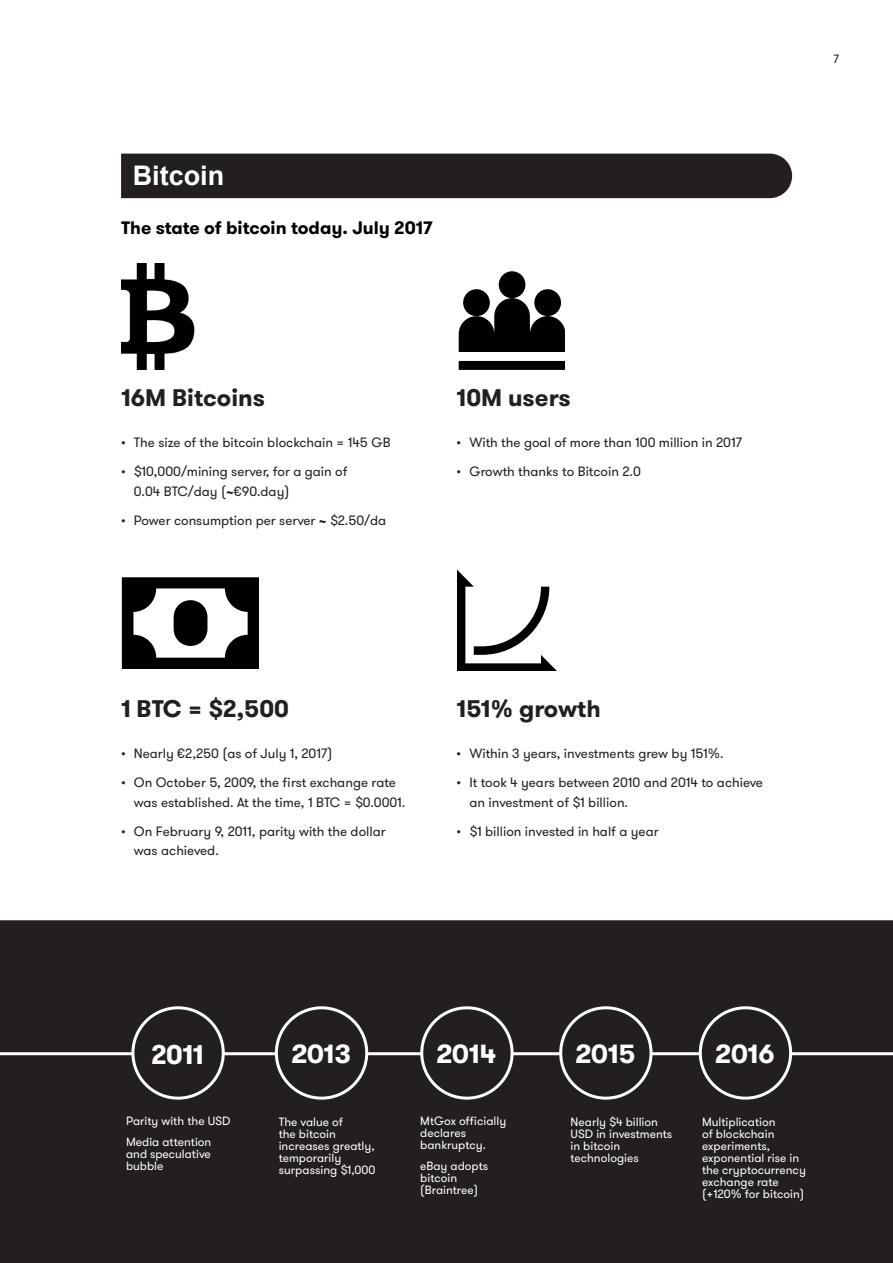
<style>
.page{position:relative;width:893px;height:1263px;background:#fff}
.page>*{position:absolute;margin:0;border:0;box-sizing:border-box;transform-origin:0 0}
.Graphic_number_Bold{font:700 27px "GT Walsheim";letter-spacing:-.02em;color:#fff}
.Sub_head_Bold_16_20p{font:700 27px "Arial";color:#fff}
.Graphic_number_Bold-2{font:700 27px "GT Walsheim Pro";color:#fff}
.Sub_head_Bold_16_20p-2{font:700 24px "GT Walsheim Pro";color:#231f20}
.Body_Copy_Regular_9{font:700 18px "GT Walsheim Pro";color:#000}
.t1{font:13.5px/19.5px "GT Walsheim Pro";color:#231f20}
.Body_Copy_Regular_9-2{font:12px/12px "GT Walsheim Pro";color:#fff}
.Caption_Regular_8_12{font:12px/12px "GT Walsheim";color:#fff;text-align:justify}
.Folio{font:12px "GT Walsheim Pro";color:#231f20}
</style>
<div class="page">
<div style="left:0;top:920px;width:893px;height:343px;background:#231f20"></div>
<hr style="left:0;top:1052px;width:893px;height:3px;background:#fff">
<div style="left:133px;top:1008px;width:90px;height:90px;background:#231f20;border-radius:50%"></div>
<div style="left:131px;top:1006px;width:94px;height:94px;border:3px solid #fff;border-radius:50%"></div>
<div style="left:276px;top:1008px;width:91px;height:90px;background:#231f20;border-radius:50%"></div>
<div style="left:275px;top:1006px;width:93px;height:94px;border:3px solid #fff;border-radius:50%"></div>
<div style="left:422px;top:1008px;width:90px;height:90px;background:#231f20;border-radius:50%"></div>
<div style="left:420px;top:1006px;width:94px;height:94px;border:3px solid #fff;border-radius:50%"></div>
<div style="left:561px;top:1008px;width:90px;height:90px;background:#231f20;border-radius:50%"></div>
<div style="left:559px;top:1006px;width:93px;height:94px;border:3px solid #fff;border-radius:50%"></div>
<div style="left:700px;top:1008px;width:91px;height:90px;background:#231f20;border-radius:50%"></div>
<div style="left:699px;top:1006px;width:93px;height:94px;border:3px solid #fff;border-radius:50%"></div>
<div style="left:121px;top:154px;width:671px;height:44px;background:#231f20"></div>
<img style="left:121px;top:264px;width:74px;height:105px">
<svg style="left:459px;top:271px;width:106px;height:98px"></svg>
<svg style="left:122px;top:577px;width:137px;height:92px"></svg>
<svg style="left:457px;top:570px;width:99px;height:100px"></svg>
<p class="Sub_head_Bold_16_20p" style="left:133px;top:156px;width:93px">Bitcoin</p>
<p class="Body_Copy_Regular_9" style="left:121px;top:216px;width:313px">The state of bitcoin today. July 2017</p>
<p class="Sub_head_Bold_16_20p-2" style="left:121px;top:381px;width:145px">16M Bitcoins</p>
<p class="t1" style="left:121px;top:433px;width:271px">• The size of the bitcoin blockchain = 145 GB</p>
<p class="t1" style="left:134px;top:462px;width:215px;text-indent:-13px">• $10,000/mining server, for a gain of<br>0.04 BTC/day (≈€90.day)</p>
<p class="t1" style="left:121px;top:511px;width:267px">• Power consumption per server ≈ $2.50/da</p>
<p class="Sub_head_Bold_16_20p-2" style="left:457px;top:381px;width:116px">10M users</p>
<p class="t1" style="left:457px;top:433px;width:287px">• With the goal of more than 100 million in 2017</p>
<p class="t1" style="left:457px;top:462px;width:186px">• Growth thanks to Bitcoin 2.0</p>
<p class="Sub_head_Bold_16_20p-2" style="left:121px;top:693px;width:169px">1 BTC = $2,500</p>
<p class="t1" style="left:121px;top:744px;width:213px">• Nearly €2,250 (as of July 1, 2017)</p>
<p class="t1" style="left:134px;top:773px;width:273px;text-indent:-13px">• On October 5, 2009, the first exchange rate was established. At the time, 1 BTC = $0.0001.</p>
<p class="t1" style="left:134px;top:822px;width:253px;text-indent:-13px">• On February 9, 2011, parity with the dollar was achieved.</p>
<p class="Sub_head_Bold_16_20p-2" style="left:457px;top:693px;width:146px">151% growth</p>
<p class="t1" style="left:457px;top:744px;width:268px">• Within 3 years, investments grew by 151%.</p>
<p class="t1" style="left:469px;top:773px;width:295px;text-indent:-13px">• It took 4 years between 2010 and 2014 to achieve an investment of $1 billion.</p>
<p class="t1" style="left:457px;top:822px;width:204px">• $1 billion invested in half a year</p>
<p class="Folio" style="left:833px;top:51px;width:7px">7</p>
<p class="Graphic_number_Bold-2" style="left:151px;top:1037px;width:54px">2011</p>
<p class="Graphic_number_Bold" style="left:291px;top:1038px;width:61px">2013</p>
<p class="Graphic_number_Bold" style="left:436px;top:1038px;width:62px">2014</p>
<p class="Graphic_number_Bold" style="left:575px;top:1038px;width:62px">2015</p>
<p class="Graphic_number_Bold" style="left:715px;top:1038px;width:61px">2016</p>
<p class="Caption_Regular_8_12" style="left:126px;top:1115px;width:106px">Parity with the USD</p>
<p class="Caption_Regular_8_12" style="left:126px;top:1136px;width:87px">Media attention and speculative bubble</p>
<p class="Body_Copy_Regular_9-2" style="left:279px;top:1116px;width:98px">The value of<br>the bitcoin increases greatly, temporarily surpassing $1,000</p>
<p class="Body_Copy_Regular_9-2" style="left:420px;top:1115px;width:88px">MtGox officially declares bankruptcy.</p>
<p class="Body_Copy_Regular_9-2" style="left:420px;top:1160px;width:70px">eBay adopts bitcoin (Braintree)</p>
<p class="Body_Copy_Regular_9-2" style="left:571px;top:1116px;width:103px">Nearly $4 billion<br>USD in investments in bitcoin technologies</p>
<p class="Body_Copy_Regular_9-2" style="left:702px;top:1116px;width:105px">Multiplication<br>of blockchain experiments, exponential rise in the cryptocurrency exchange rate (+120% for bitcoin)</p>
</div>
